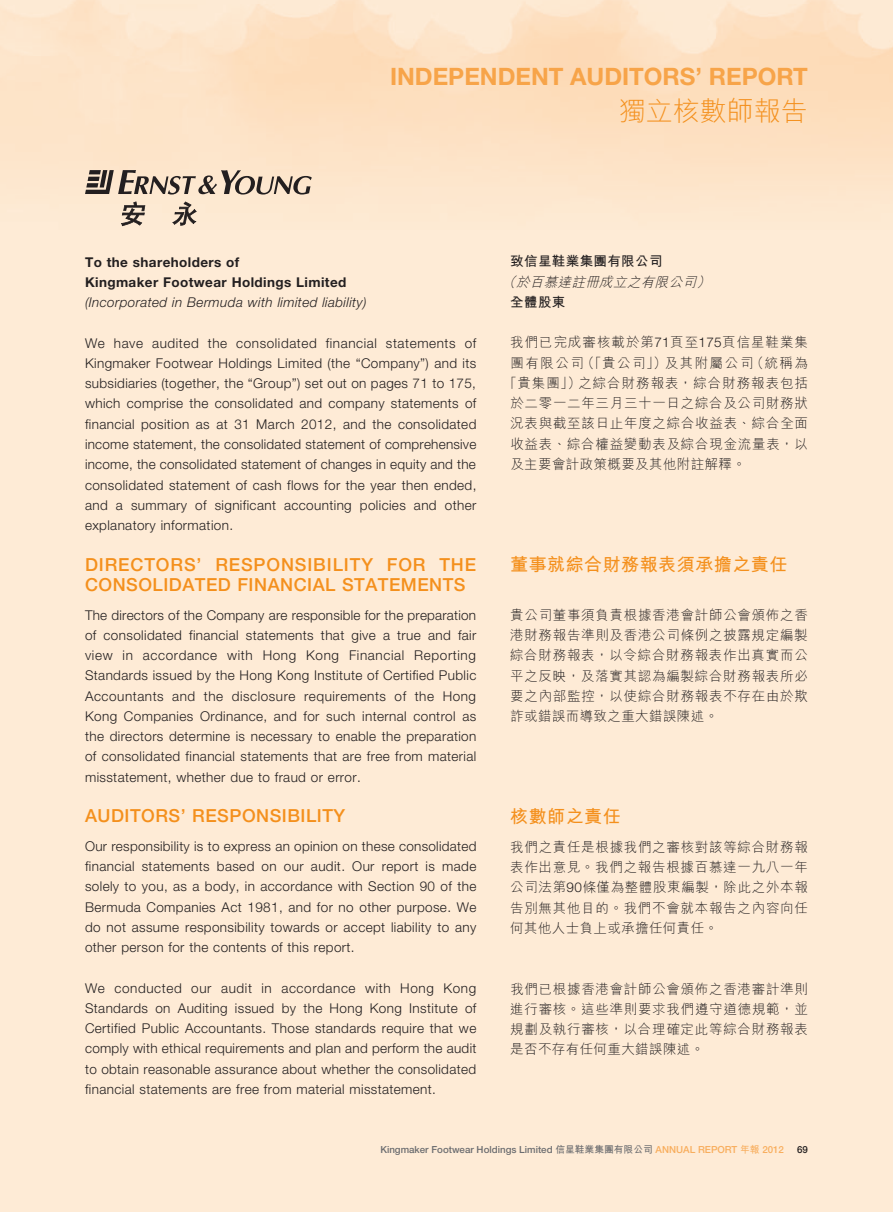
<style>
.page{position:relative;width:893px;height:1212px;background:#feebd6}
.page>*{position:absolute;margin:0;border:0;box-sizing:border-box;transform-origin:0 0}
.t1{font:300 27px "M Hei HK";color:#f4901d}
.t2{font:700 24px "Helvetica Neue LT Std";color:#f7a449}
.t3{font:500 18px "Helvetica Neue LT Std";color:#f4901d}
.t4{font:700 18px "M Hei HK";letter-spacing:.03em;color:#f4901d}
.t5{font:300 13.5px/20.2px "Helvetica Neue LT Std";letter-spacing:.03em;color:#231f20;text-align:justify}
.t6{font:300 13.5px/20.2px "M Hei HK";letter-spacing:.055em;color:#231f20;text-align:justify}
.t7{font:700 13.5px/20.2px "Helvetica Neue LT Std";letter-spacing:.03em;color:#231f20}
.t8{font:italic 300 13.5px "Helvetica Neue LT Std";letter-spacing:.03em;color:#231f20}
.t9{font:300 13.5px "M Hei HK";letter-spacing:.115em;color:#231f20}
.t10{font:300 13.5px "M Hei HK";letter-spacing:.03em;color:#231f20}
.t11{font:700 13.5px "M Hei HK";letter-spacing:.03em;color:#231f20}
.t12{font:italic 300 13.5px "M Hei HK";color:#231f20}
.t13{font:500 9.75px "Helvetica Neue LT Std";color:#6c6d70}
.t14{font:500 9.75px "Helvetica Neue LT Std";color:#231f20}
.s1{font-family:"Helvetica Neue LT Std"}
.s2{font-family:"M Hei HK";font-weight:700}
.s3{color:#f8ae5e}
.s4{font-family:"M Hei HK";font-weight:700;color:#f8ae5e}
</style>
<div class="page">
<svg style="left:85px;top:170px;width:227px;height:25px"></svg>
<svg style="left:121px;top:201px;width:24px;height:25px"></svg>
<svg style="left:172px;top:201px;width:25px;height:25px"></svg>
<h2 class="t2" style="left:390px;top:62px;width:419px">INDEPENDENT AUDITORS’ REPORT</h2>
<h1 class="t1" style="left:619px;top:92px;width:191px">獨立核數師報告</h1>
<p class="t7" style="left:85px;top:251px;width:263px">To the shareholders of<br>Kingmaker Footwear Holdings Limited</p>
<p class="t8" style="left:85px;top:294px;width:283px">(Incorporated in Bermuda with limited liability)</p>
<p class="t5" style="left:85px;top:332px;width:393px">We have audited the consolidated financial statements of Kingmaker Footwear Holdings Limited (the “Company”) and its subsidiaries (together, the “Group”) set out on pages 71 to 175, which comprise the consolidated and company statements of financial position as at 31 March 2012, and the consolidated income statement, the consolidated statement of comprehensive income, the consolidated statement of changes in equity and the consolidated statement of cash flows for the year then ended, and a summary of significant accounting policies and other explanatory information.</p>
<h3 class="t3" style="left:85px;top:553px;width:27px">DIRECTORS</h3>
<h3 class="t3" style="left:197px;top:553px;width:32px">’ RESPONSIBILITY</h3>
<h3 class="t3" style="left:387px;top:553px;width:14px">FOR</h3>
<h3 class="t3" style="left:439px;top:553px;width:13px">THE</h3>
<h3 class="t3" style="left:85px;top:574px;width:14px">CONSOLIDATED</h3>
<h3 class="t3" style="left:237px;top:574px;width:12px">FINANCIAL</h3>
<h3 class="t3" style="left:342px;top:574px;width:14px">STATEMENTS</h3>
<p class="t5" style="left:85px;top:604px;width:393px">The directors of the Company are responsible for the preparation of consolidated financial statements that give a true and fair view in accordance with Hong Kong Financial Reporting Standards issued by the Hong Kong Institute of Certified Public Accountants and the disclosure requirements of the Hong Kong Companies Ordinance, and for such internal control as the directors determine is necessary to enable the preparation of consolidated financial statements that are free from material misstatement, whether due to fraud or error.</p>
<h3 class="t3" style="left:85px;top:805px;width:26px">AUDITORS</h3>
<h3 class="t3" style="left:181px;top:805px;width:24px">’ RESPONSIBILITY</h3>
<p class="t5" style="left:85px;top:835px;width:393px">Our responsibility is to express an opinion on these consolidated financial statements based on our audit. Our report is made solely to you, as a body, in accordance with Section 90 of the Bermuda Companies Act 1981, and for no other purpose. We do not assume responsibility towards or accept liability to any other person for the contents of this report.</p>
<p class="t5" style="left:85px;top:977px;width:393px">We conducted our audit in accordance with Hong Kong Standards on Auditing issued by the Hong Kong Institute of Certified Public Accountants. Those standards require that we comply with ethical requirements and plan and perform the audit to obtain reasonable assurance about whether the consolidated financial statements are free from material misstatement.</p>
<p class="t11" style="left:510px;top:252px;width:154px">致信星鞋業集團有限公司</p>
<p class="t12" style="left:502px;top:272px;width:214px">（於百慕達註冊成立之有限公司）</p>
<p class="t11" style="left:510px;top:292px;width:57px">全體股東</p>
<p class="t6" style="left:510px;top:332px;width:299px">我們已完成審核載於第<span class="s1">71</span>頁至<span class="s1">175</span>頁信星鞋業集</p>
<p class="t9" style="left:510px;top:353px;width:299px">團有限公司（「貴公司」）及其附屬公司（統稱為</p>
<p class="t6" style="left:504px;top:372px;width:306px">「貴集團」）之綜合財務報表，綜合財務報表包括</p>
<p class="t6" style="left:510px;top:392px;width:299px">於二零一二年三月三十一日之綜合及公司財務狀</p>
<p class="t6" style="left:510px;top:413px;width:299px">況表與截至該日止年度之綜合收益表、綜合全面</p>
<p class="t6" style="left:510px;top:433px;width:299px">收益表、綜合權益變動表及綜合現金流量表，以</p>
<p class="t10" style="left:510px;top:454px;width:237px">及主要會計政策概要及其他附註解釋。</p>
<h3 class="t4" style="left:510px;top:551px;width:279px">董事就綜合財務報表須承擔之責任</h3>
<p class="t6" style="left:510px;top:604px;width:299px">貴公司董事須負責根據香港會計師公會頒佈之香港財務報告準則及香港公司條例之披露規定編製綜合財務報表，以令綜合財務報表作出真實而公平之反映，及落實其認為編製綜合財務報表所必要之內部監控，以使綜合財務報表不存在由於欺詐或錯誤而導致之重大錯誤陳述。</p>
<h3 class="t4" style="left:510px;top:803px;width:112px">核數師之責任</h3>
<p class="t6" style="left:510px;top:836px;width:299px">我們之責任是根據我們之審核對該等綜合財務報表作出意見。我們之報告根據百慕達一九八一年公司法第<span class="s1">90</span>條僅為整體股東編製，除此之外本報告別無其他目的。我們不會就本報告之內容向任何其他人士負上或承擔任何責任。</p>
<p class="t6" style="left:510px;top:978px;width:299px">我們已根據香港會計師公會頒佈之香港審計準則進行審核。這些準則要求我們遵守道德規範，並規劃及執行審核，以合理確定此等綜合財務報表是否不存有任何重大錯誤陳述。</p>
<p class="t13" style="left:380px;top:1144px;width:405px">KINGMAKER FOOTWEAR HOLDINGS LIMITED <span class="s2">信星鞋業集團有限公司</span> <span class="s3">ANNUAL REPORT</span> <span class="s4">年報</span> <span class="s3">2012</span></p>
<p class="t14" style="left:797px;top:1144px;width:12px">69</p>
</div>
